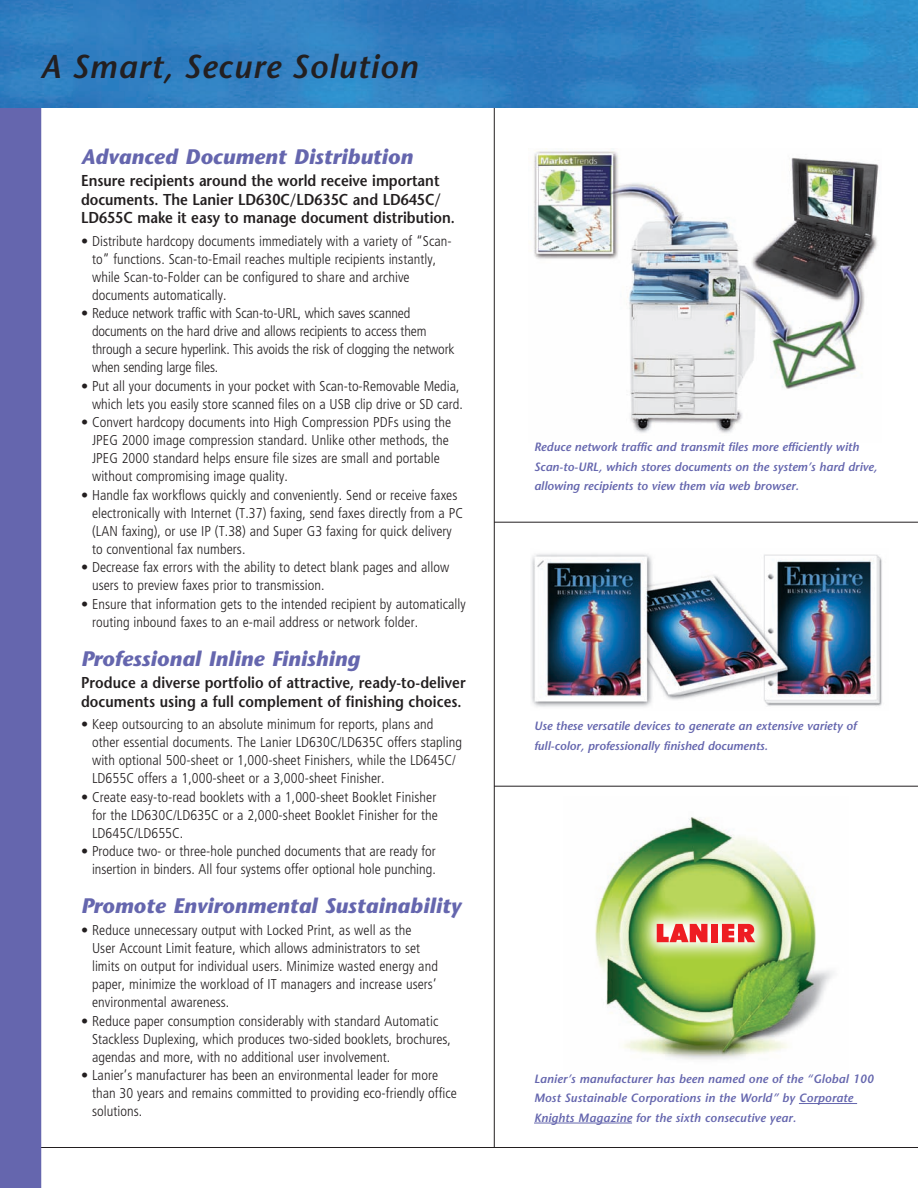
<style>
.page{position:relative;width:918px;height:1188px;background:#fff}
.page>*{position:absolute;margin:0;border:0;box-sizing:border-box;transform-origin:0 0}
.t1{font:italic 600 33px "Stone Sans Std";letter-spacing:.03em;color:#231f20}
.t2{font:italic 700 21px "Stone Sans Std";letter-spacing:.005em;color:#6566ae}
.t3{font:600 15.75px/18.8px "Stone Sans Std";color:#231f20;scale:.9 1}
.t4{font:300 condensed 14.25px/18px "Frutiger LT Std";letter-spacing:.005em;color:#231f20}
.t5{font:italic 600 12px/19.5px "Stone Sans Std";color:#6566ae}
</style>
<div class="page">
<hr style="left:494px;top:522px;width:424px;height:1px;background:#231f20">
<hr style="left:494px;top:786px;width:424px;height:1px;background:#231f20">
<hr style="left:494px;top:101px;width:1px;height:1047px;background:#231f20">
<hr style="left:34px;top:1147px;width:884px;height:1px;background:#231f20">
<div style="left:0;top:108px;width:41px;height:1080px;background:#6566ae"></div>
<img style="left:0;top:0;width:918px;height:108px">
<img style="left:531px;top:553px;width:351px;height:154px">
<img style="left:533px;top:148px;width:346px;height:285px">
<img style="left:595px;top:817px;width:239px;height:243px">
<svg style="left:636px;top:903px;width:136px;height:57px;background:#b6d274"></svg>
<div style="left:711px;top:924px;width:7px;height:18px;background:#ee1d23"></div>
<svg style="left:722px;top:924px;width:33px;height:18px"></svg>
<svg style="left:657px;top:924px;width:50px;height:18px"></svg>
<hr style="left:799px;top:1103px;width:58px;height:1px;background:#6566ae">
<hr style="left:534px;top:1123px;width:98px;height:1px;background:#6566ae">
<h1 class="t1" style="left:40px;top:47px;width:379px">A Smart, Secure Solution</h1>
<h2 class="t2" style="left:81px;top:144px;width:333px">Advanced Document Distribution</h2>
<p class="t3" style="left:81px;top:171px;width:417px">Ensure recipients around the world receive important documents. The Lanier LD630C/LD635C and LD645C/<br>LD655C make it easy to manage document distribution.</p>
<p class="t4" style="left:92px;top:232px;width:361px;text-indent:-11px">• Distribute hardcopy documents immediately with a variety of “Scan&shy;to” functions. Scan-to-Email reaches multiple recipients instantly, while Scan-to-Folder can be configured to share and archive documents automatically.</p>
<p class="t4" style="left:92px;top:305px;width:364px;text-indent:-11px">• Reduce network traffic with Scan-to-URL, which saves scanned documents on the hard drive and allows recipients to access them through a secure hyperlink. This avoids the risk of clogging the network when sending large files.</p>
<p class="t4" style="left:81px;top:377px;width:383px;text-align:right">• Put all your documents in your pocket with Scan-to-Removable Media, which lets you easily store scanned files on a USB clip drive or SD card.</p>
<p class="t4" style="left:92px;top:414px;width:361px;text-indent:-11px">• Convert hardcopy documents into High Compression PDFs using the JPEG 2000 image compression standard. Unlike other methods, the JPEG 2000 standard helps ensure file sizes are small and portable without compromising image quality.</p>
<p class="t4" style="left:92px;top:486px;width:373px;text-indent:-11px">• Handle fax workflows quickly and conveniently. Send or receive faxes electronically with Internet (T.37) faxing, send faxes directly from a PC (LAN faxing), or use IP (T.38) and Super G3 faxing for quick delivery to conventional fax numbers.</p>
<p class="t4" style="left:92px;top:559px;width:359px;text-indent:-11px">• Decrease fax errors with the ability to detect blank pages and allow users to preview faxes prior to transmission.</p>
<p class="t4" style="left:92px;top:595px;width:375px;text-indent:-11px">• Ensure that information gets to the intended recipient by automatically routing inbound faxes to an e-mail address or network folder.</p>
<h2 class="t2" style="left:81px;top:646px;width:281px">Professional Inline Finishing</h2>
<p class="t3" style="left:81px;top:673px;width:429px">Produce a diverse portfolio of attractive, ready-to-deliver documents using a full complement of finishing choices.</p>
<p class="t4" style="left:92px;top:715px;width:372px;text-indent:-11px">• Keep outsourcing to an absolute minimum for reports, plans and other essential documents. The Lanier LD630C/LD635C offers stapling with optional 500-sheet or 1,000-sheet Finishers, while the LD645C/ LD655C offers a 1,000-sheet or a 3,000-sheet Finisher.</p>
<p class="t4" style="left:92px;top:788px;width:347px;text-align:justify;text-indent:-11px">• Create easy-to-read booklets with a 1,000-sheet Booklet Finisher for the LD630C/LD635C or a 2,000-sheet Booklet Finisher for the LD645C/LD655C.</p>
<p class="t4" style="left:81px;top:843px;width:356px;text-align:right">• Produce two- or three-hole punched documents that are ready for insertion in binders. All four systems offer optional hole punching.</p>
<h2 class="t2" style="left:81px;top:893px;width:383px">Promote Environmental Sustainability</h2>
<p class="t4" style="left:92px;top:921px;width:347px;text-indent:-11px">• Reduce unnecessary output with Locked Print, as well as the User Account Limit feature, which allows administrators to set limits on output for individual users. Minimize wasted energy and paper, minimize the workload of IT managers and increase users’ environmental awareness.</p>
<p class="t4" style="left:92px;top:1012px;width:361px;text-indent:-11px">• Reduce paper consumption considerably with standard Automatic<br>Stackless Duplexing, which produces two-sided booklets, brochures, agendas and more, with no additional user involvement.</p>
<p class="t4" style="left:92px;top:1066px;width:366px;text-indent:-11px">• Lanier’s manufacturer has been an environmental leader for more than 30 years and remains committed to providing eco-friendly office solutions.</p>
<p class="t5" style="left:534px;top:437px;width:345px">Reduce network traffic and transmit files more efficiently with<br>Scan-to-URL, which stores documents on the system’s hard drive, allowing recipients to view them via web browser.</p>
<p class="t5" style="left:534px;top:716px;width:324px">Use these versatile devices to generate an extensive variety of full-color, professionally finished documents.</p>
<p class="t5" style="left:534px;top:1069px;width:341px">Lanier’s manufacturer has been named one of the “Global 100<br>Most Sustainable Corporations in the World” by Corporate<br>Knights Magazine for the sixth consecutive year.</p>
</div>
